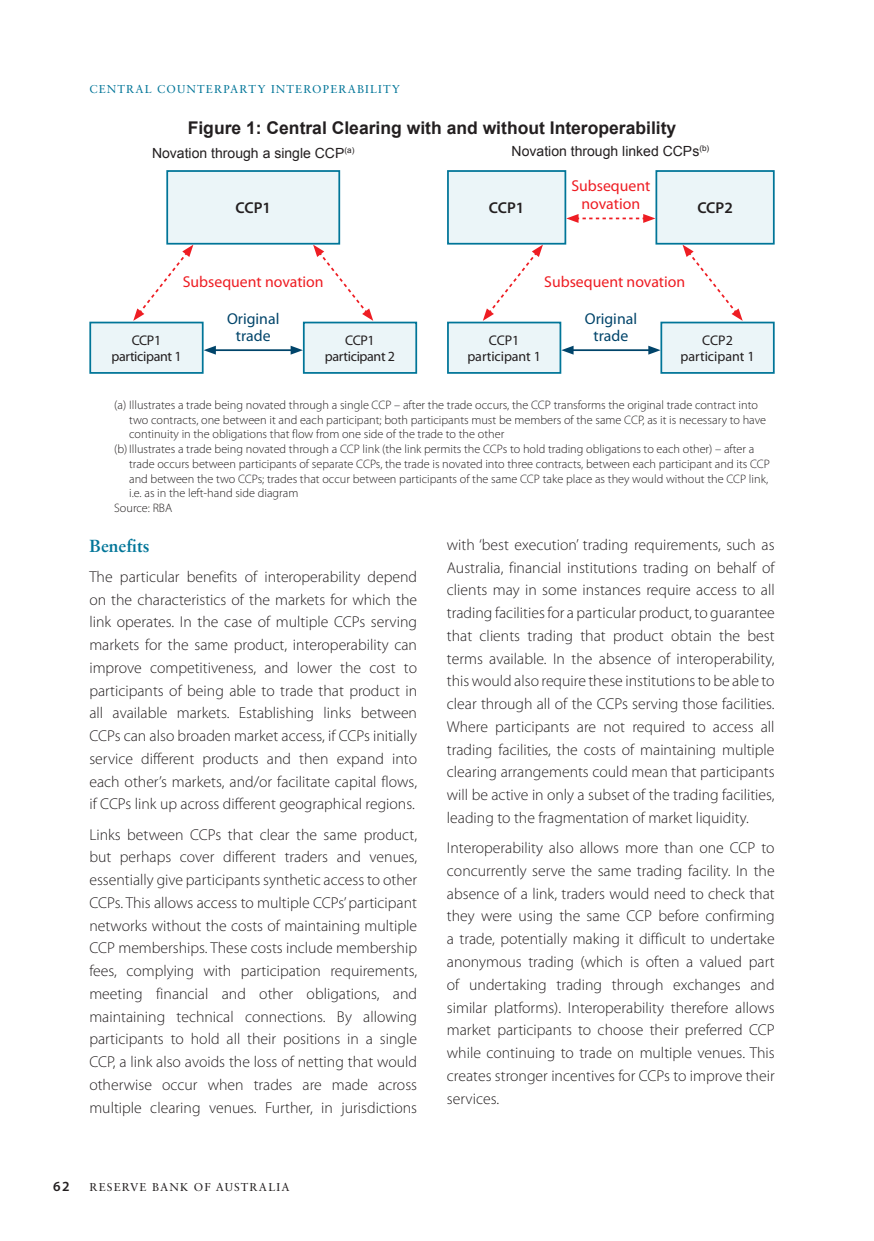
<style>
.page{position:relative;width:874px;height:1241px;background:#fff}
.page>*{position:absolute;margin:0;border:0;box-sizing:border-box;transform-origin:0 0}
.t1{font:700 17.5px "Arial";color:#231f20}
.t2{font:700 17.5px "Sabon LT Std";color:#007598}
.t3{font:300 15.75px/22.8px "Myriad Pro";color:#231f20;text-align:justify}
.t4{font:15.75px/17.5px "Myriad Pro";color:#ee1d23;text-align:center}
.t5{font:15.75px/17.5px "Myriad Pro";color:#00446a;text-align:center}
.t6{font:600 15.75px "Myriad Pro";color:#231f20}
.t7{font:14px/16.8px "Myriad Pro";letter-spacing:-.015em;color:#231f20;text-align:center}
.t8{font:14px "Arial";color:#231f20}
.t9{font:600 14px "Myriad Pro";color:#231f20}
.t10{font:300 12.25px "Myriad Pro";color:#231f20}
.t11{font:11.38px "Sabon LT Std";letter-spacing:.1em;color:#007598}
.t12{font:11.38px "Sabon LT Std";letter-spacing:.1em;color:#231f20}
</style>
<div class="page">
<div style="left:167px;top:171px;width:172px;height:73px;background:#ebf5f8"></div>
<div style="left:166px;top:170px;width:174px;height:74px;border:2px solid #007598"></div>
<div style="left:90px;top:322px;width:113px;height:51px;background:#ebf5f8"></div>
<div style="left:89px;top:321px;width:114px;height:53px;border:2px solid #007598"></div>
<div style="left:303px;top:322px;width:113px;height:51px;background:#ebf5f8"></div>
<div style="left:303px;top:321px;width:114px;height:53px;border:2px solid #007598"></div>
<svg style="left:482px;top:244px;width:60px;height:77px"></svg>
<svg style="left:133px;top:244px;width:60px;height:77px"></svg>
<svg style="left:682px;top:244px;width:60px;height:77px"></svg>
<svg style="left:313px;top:244px;width:60px;height:77px"></svg>
<hr style="left:213px;top:349px;width:80px;height:2px;background:#00446a">
<svg style="left:203px;top:345px;width:13px;height:9px"></svg>
<svg style="left:290px;top:345px;width:13px;height:9px"></svg>
<hr style="left:570px;top:349px;width:80px;height:2px;background:#00446a">
<svg style="left:561px;top:345px;width:12px;height:9px"></svg>
<svg style="left:648px;top:345px;width:12px;height:9px"></svg>
<div style="left:447px;top:171px;width:118px;height:73px;background:#ebf5f8"></div>
<div style="left:447px;top:170px;width:119px;height:74px;border:2px solid #007598"></div>
<div style="left:656px;top:171px;width:117px;height:73px;background:#ebf5f8"></div>
<div style="left:655px;top:170px;width:119px;height:74px;border:2px solid #007598"></div>
<div style="left:447px;top:322px;width:113px;height:51px;background:#ebf5f8"></div>
<div style="left:447px;top:321px;width:114px;height:53px;border:2px solid #007598"></div>
<div style="left:661px;top:322px;width:112px;height:51px;background:#ebf5f8"></div>
<div style="left:660px;top:321px;width:114px;height:53px;border:2px solid #007598"></div>
<svg style="left:566px;top:214px;width:89px;height:9px"></svg>
<p class="t11" style="left:89px;top:82px;width:312px">CENTRAL COUNTERPARTY INTEROPERABILITY</p>
<p class="t1" style="left:188px;top:117px;width:490px">Figure 1: Central Clearing with and without Interoperability</p>
<p class="t8" style="left:511px;top:141px;width:199px">Novation through linked CCPs<sup>(b)</sup></p>
<p class="t8" style="left:152px;top:144px;width:204px">Novation through a single CCP<sup>(a)</sup></p>
<p class="t6" style="left:235px;top:198px;width:37px">CCP1</p>
<p class="t4" style="left:571px;top:177px;width:80px">Subsequent novation</p>
<p class="t6" style="left:488px;top:198px;width:37px">CCP1</p>
<p class="t6" style="left:697px;top:198px;width:37px">CCP2</p>
<p class="t4" style="left:183px;top:272px;width:142px">Subsequent novation</p>
<p class="t4" style="left:544px;top:272px;width:142px">Subsequent novation</p>
<p class="t5" style="left:227px;top:309px;width:54px">Original trade</p>
<p class="t5" style="left:584px;top:309px;width:54px">Original trade</p>
<p class="t7" style="left:111px;top:331px;width:72px">CCP1 participant 1</p>
<p class="t7" style="left:325px;top:331px;width:72px">CCP1 participant 2</p>
<p class="t7" style="left:467px;top:331px;width:75px">CCP1 participant 1</p>
<p class="t7" style="left:680px;top:331px;width:76px">CCP2 participant 1</p>
<p class="t10" style="left:114px;top:397px;width:645px">(a) Illustrates a trade being novated through a single CCP – after the trade occurs, the CCP transforms the original trade contract into</p>
<p class="t10" style="left:129px;top:412px;width:638px">two contracts, one between it and each participant; both participants must be members of the same CCP, as it is necessary to have</p>
<p class="t10" style="left:129px;top:427px;width:376px">continuity in the obligations that flow from one side of the trade to the other</p>
<p class="t10" style="left:114px;top:441px;width:641px">(b) Illustrates a trade being novated through a CCP link (the link permits the CCPs to hold trading obligations to each other) – after a</p>
<p class="t10" style="left:129px;top:456px;width:642px">trade occurs between participants of separate CCPs, the trade is novated into three contracts, between each participant and its CCP</p>
<p class="t10" style="left:129px;top:471px;width:640px">and between the two CCPs; trades that occur between participants of the same CCP take place as they would without the CCP link,</p>
<p class="t10" style="left:129px;top:486px;width:171px">i.e. as in the left-hand side diagram</p>
<p class="t10" style="left:114px;top:500px;width:60px">Source: RBA</p>
<p class="t2" style="left:89px;top:534px;width:62px">Benefits</p>
<p class="t3" style="left:89px;top:565px;width:329px">The particular benefits of interoperability depend on the characteristics of the markets for which the link operates. In the case of multiple CCPs serving markets for the same product, interoperability can improve competitiveness, and lower the cost to participants of being able to trade that product in all available markets. Establishing links between CCPs can also broaden market access, if CCPs initially service different products and then expand into each other’s markets, and/or facilitate capital flows, if CCPs link up across different geographical regions.</p>
<p class="t3" style="left:89px;top:822px;width:329px">Links between CCPs that clear the same product, but perhaps cover different traders and venues, essentially give participants synthetic access to other CCPs. This allows access to multiple CCPs’ participant networks without the costs of maintaining multiple CCP memberships. These costs include membership fees, complying with participation requirements, meeting financial and other obligations, and maintaining technical connections. By allowing participants to hold all their positions in a single CCP, a link also avoids the loss of netting that would otherwise occur when trades are made across multiple clearing venues. Further, in jurisdictions</p>
<p class="t9" style="left:53px;top:1177px;width:18px">62</p>
<p class="t12" style="left:89px;top:1180px;width:201px">RESERVE BANK OF AUSTRALIA</p>
<p class="t3" style="left:446px;top:533px;width:329px">with ‘best execution’ trading requirements, such as Australia, financial institutions trading on behalf of clients may in some instances require access to all trading facilities for a particular product, to guarantee that clients trading that product obtain the best terms available. In the absence of interoperability, this would also require these institutions to be able to clear through all of the CCPs serving those facilities.<br>Where participants are not required to access all trading facilities, the costs of maintaining multiple clearing arrangements could mean that participants will be active in only a subset of the trading facilities, leading to the fragmentation of market liquidity.</p>
<p class="t3" style="left:446px;top:836px;width:329px">Interoperability also allows more than one CCP to concurrently serve the same trading facility. In the absence of a link, traders would need to check that they were using the same CCP before confirming a trade, potentially making it difficult to undertake anonymous trading (which is often a valued part of undertaking trading through exchanges and similar platforms). Interoperability therefore allows market participants to choose their preferred CCP while continuing to trade on multiple venues. This creates stronger incentives for CCPs to improve their services.</p>
</div>
